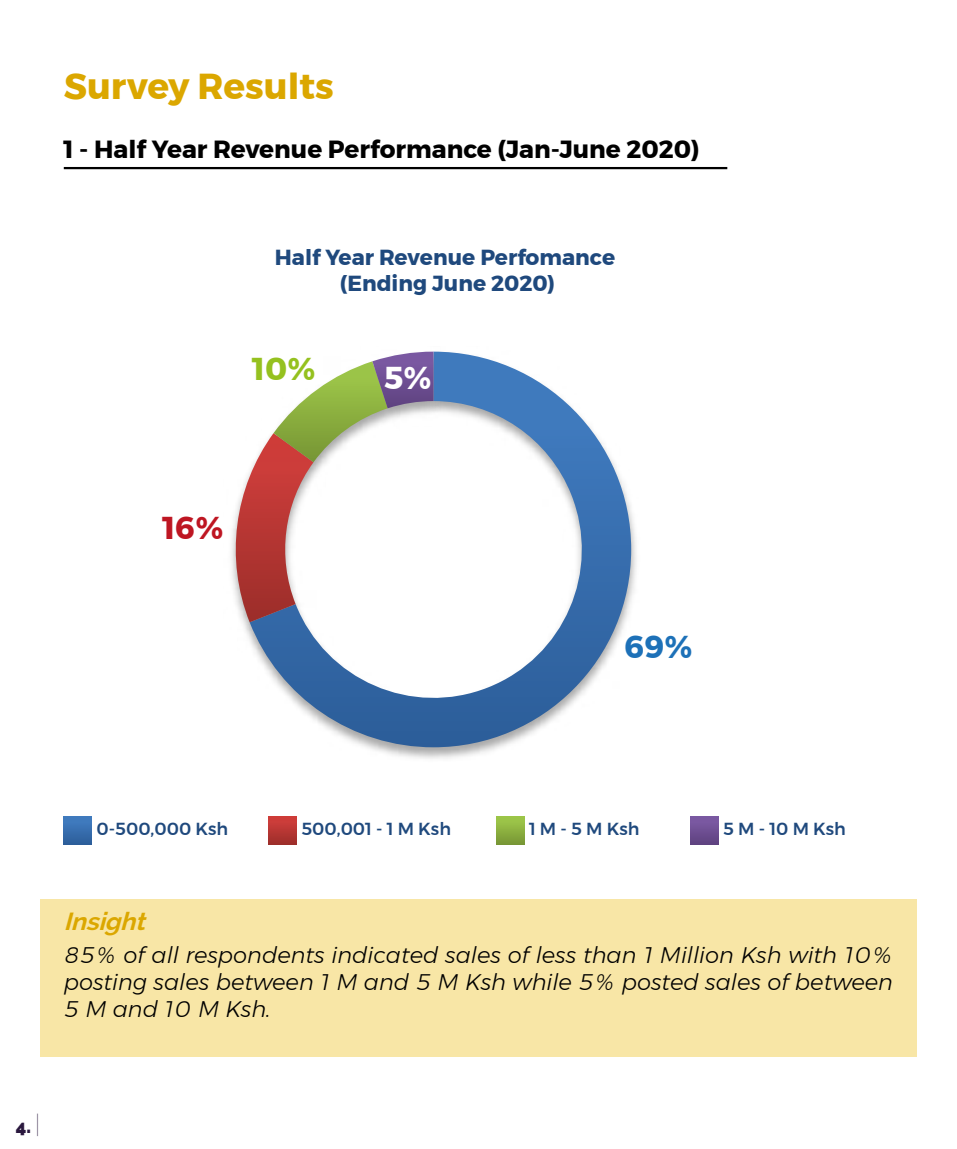
<style>
.page{position:relative;width:957px;height:1149px;background:#fff}
.page>*{position:absolute;margin:0;border:0;box-sizing:border-box;transform-origin:0 0}
.t1{font:700 36px "Montserrat";color:#dba700}
.t2{font:700 31.5px "Montserrat";color:#1d71b8}
.t3{font:700 31.5px "Montserrat";color:#be1622}
.t4{font:700 31.5px "Montserrat";color:#95c11f}
.t5{font:700 31.5px "Montserrat";color:#fff}
.t6{font:700 24.75px "Montserrat";color:#000}
.t7{font:italic 700 24.75px "Raleway";color:#dba700}
.t8{font:italic 300 22.5px/27px "Montserrat";color:#000;text-align:justify}
.t9{font:700 21.82px/26.8px "Montserrat";color:#1f497d;text-align:center}
.t10{font:800 18px "Raleway";color:#2a183e}
.t11{font:500 17.32px "Montserrat";color:#1f497d}
.s1{font-weight:100;font-size:24.75px}
</style>
<div class="page">
<div style="left:40px;top:899px;width:876px;height:157px;background:#f8e6a6"></div>
<hr style="left:64px;top:167px;width:663px;height:2px;background:#000">
<img style="left:367px;top:512px;width:270px;height:247px">
<svg style="left:250px;top:351px;width:381px;height:396px"></svg>
<svg style="left:231px;top:351px;width:202px;height:271px"></svg>
<svg style="left:64px;top:816px;width:28px;height:27px"></svg>
<div style="left:269px;top:816px;width:28px;height:28px;background:linear-gradient(to bottom,#d53f3c,#a02f2c)"></div>
<div style="left:496px;top:816px;width:28px;height:28px;background:linear-gradient(to bottom,#a2cc4c,#7b9a36)"></div>
<div style="left:690px;top:816px;width:28px;height:28px;background:linear-gradient(to bottom,#7f5ca7,#614482)"></div>
<h1 class="t1" style="left:64px;top:57px;width:271px">Survey Results</h1>
<p class="t6" style="left:64px;top:129px;width:637px">1 - Half Year Revenue Performance (Jan-June 2020)</p>
<p class="t9" style="left:275px;top:243px;width:342px">Half Year Revenue Perfomance (Ending June 2020)</p>
<h2 class="t4" style="left:252px;top:343px;width:65px">10%</h2>
<h2 class="t5" style="left:384px;top:352px;width:49px">5%</h2>
<h2 class="t3" style="left:163px;top:502px;width:62px">16%</h2>
<h2 class="t2" style="left:625px;top:621px;width:69px">69%</h2>
<p class="t11" style="left:97px;top:815px;width:133px">0-500,000 Ksh</p>
<p class="t11" style="left:301px;top:815px;width:151px">500,001 - 1 M Ksh</p>
<p class="t11" style="left:529px;top:815px;width:112px">1 M - 5 M Ksh</p>
<p class="t11" style="left:723px;top:815px;width:124px">5 M - 10 M Ksh</p>
<p class="t7" style="left:64px;top:906px;width:90px">Insight</p>
<p class="t8" style="left:64px;top:941px;width:831px">85% of all respondents indicated sales of less than 1 Million Ksh with 10% posting sales between 1 M and 5 M Ksh while 5% posted sales of between 5 M and 10 M Ksh.</p>
<p class="t10" style="left:16px;top:1115px;width:26px">4. <span class="s1">|</span></p>
</div>
